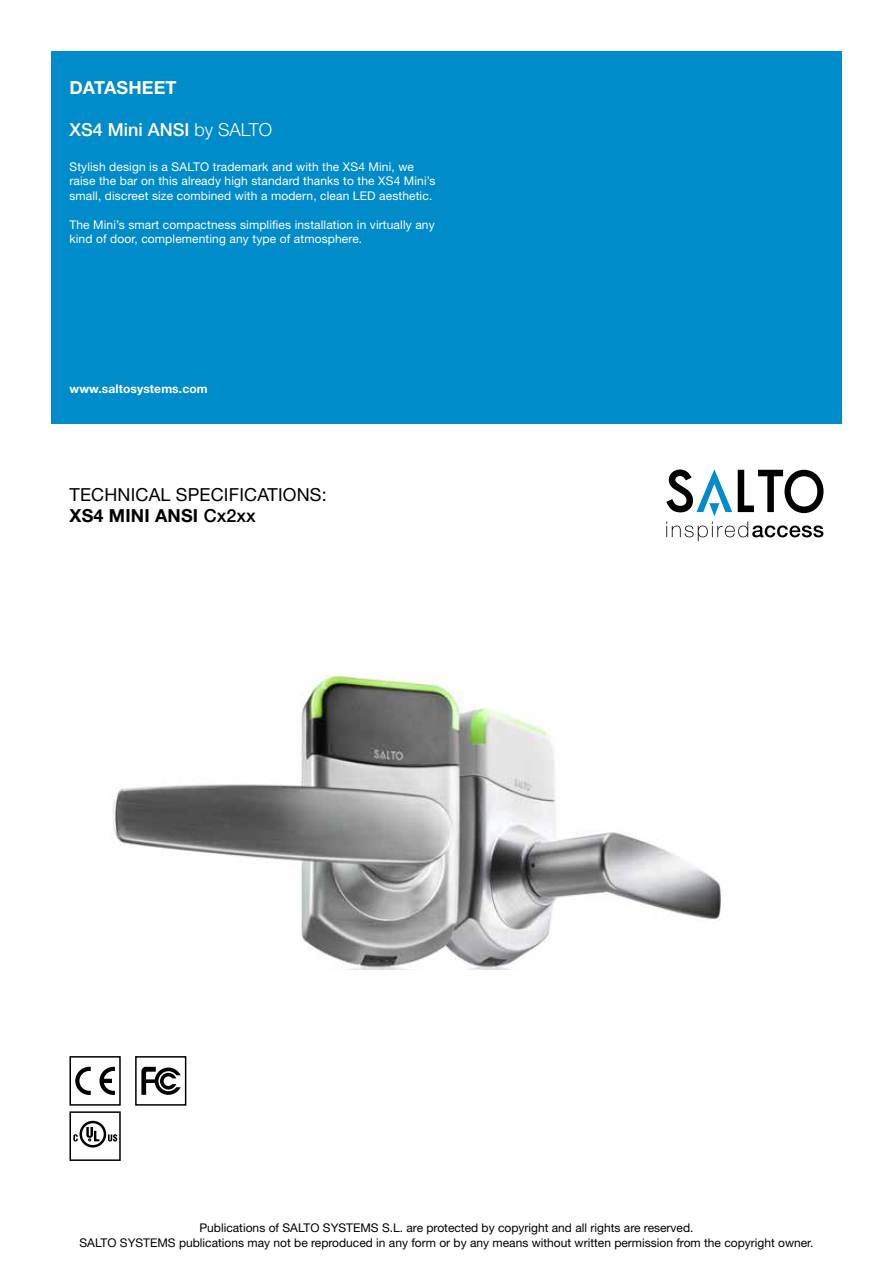
<style>
.page{position:relative;width:893px;height:1263px;background:#fff}
.page>*{position:absolute;margin:0;border:0;box-sizing:border-box;transform-origin:0 0}
.t1{font:18px/21.6px "Helvetica Neue LT Std";letter-spacing:.01em;color:#000}
.t2{font:500 18px "Helvetica Neue LT Std";color:#fff}
.t3{font:700 18px "Helvetica Neue LT Std";letter-spacing:.01em;color:#fff}
.t4{font:12px/14.4px "Helvetica Neue LT Std";letter-spacing:.01em;color:#fff}
.t5{font:12px/14.4px "Helvetica Neue LT Std";color:#000;text-align:center}
.t6{font:700 12px "Helvetica Neue LT Std";letter-spacing:.01em;color:#fff}
.s1{font-weight:300}
.s2{font-weight:700}
.s3{font-weight:500}
</style>
<div class="page">
<div style="left:51px;top:51px;width:791px;height:372px;background:#008bcb"></div>
<svg style="left:666px;top:469px;width:157px;height:72px"></svg>
<div style="left:135px;top:1056px;width:51px;height:50px;border:2px solid #000"></div>
<svg style="left:141px;top:1067px;width:40px;height:28px"></svg>
<div style="left:69px;top:1056px;width:52px;height:50px;border:2px solid #000"></div>
<svg style="left:75px;top:1067px;width:16px;height:28px"></svg>
<svg style="left:99px;top:1067px;width:16px;height:28px"></svg>
<img style="left:113px;top:674px;width:609px;height:295px">
<div style="left:69px;top:1111px;width:52px;height:50px;border:2px solid #000"></div>
<svg style="left:73px;top:1121px;width:44px;height:26px"></svg>
<h1 class="t3" style="left:69px;top:76px;width:109px">DATASHEET</h1>
<h1 class="t2" style="left:69px;top:118px;width:204px">XS4 Mini ANSI <span class="s1">by SALTO</span></h1>
<p class="t4" style="left:69px;top:159px;width:367px">Stylish design is a SALTO trademark and with the XS4 Mini, we raise the bar on this already high standard thanks to the XS4 Mini’s small, discreet size combined with a modern, clean LED aesthetic.</p>
<p class="t4" style="left:69px;top:217px;width:367px">The Mini’s smart compactness simplifies installation in virtually any kind of door, complementing any type of atmosphere.</p>
<p class="t6" style="left:69px;top:382px;width:140px">www.saltosystems.com</p>
<h1 class="t1" style="left:69px;top:483px;width:259px">TECHNICAL SPECIFICATIONS:<br><span class="s2">XS4 MINI ANSI</span> <span class="s3">Cx2xx</span></h1>
<p class="t5" style="left:79px;top:1220px;width:735px">Publications of SALTO SYSTEMS S.L. are protected by copyright and all rights are reserved.<br>SALTO SYSTEMS publications may not be reproduced in any form or by any means without written permission from the copyright owner.</p>
</div>
